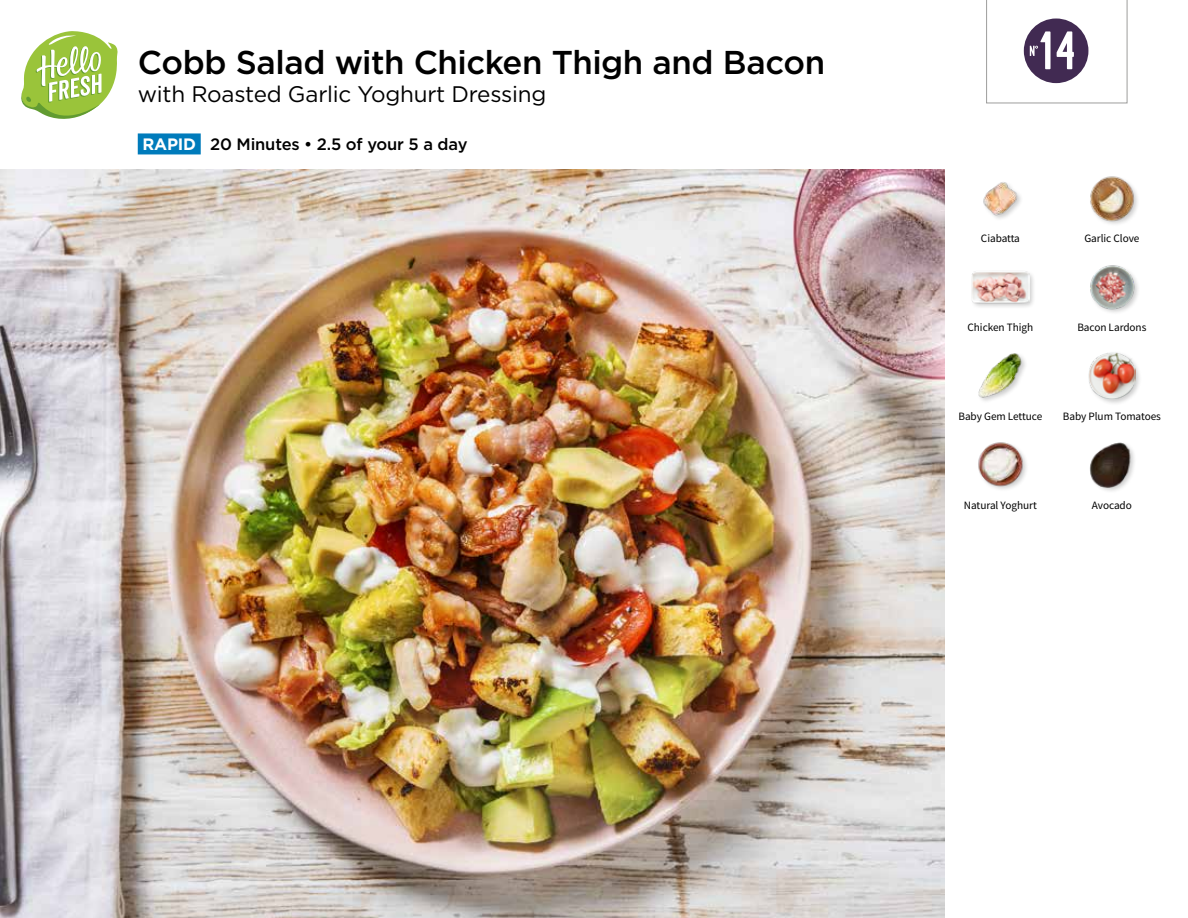
<style>
.page{position:relative;width:1188px;height:918px;background:#fff}
.page>*{position:absolute;margin:0;border:0;box-sizing:border-box;transform-origin:0 0}
.t1{font:54px "Kapra";color:#fff}
.t2{font:500 33px "Gotham";letter-spacing:-.015em;color:#000}
.t3{font:22.5px "Gotham";letter-spacing:-.01em;color:#000}
.t4{font:500 16.5px "Gotham";letter-spacing:-.01em;color:#000}
.t5{font:11.25px "Source Sans Pro";letter-spacing:-.005em;color:#000}
.s1{font-weight:700;color:#fff}
</style>
<div class="page">
<div style="left:138px;top:133px;width:63px;height:21px;background:#007bbb"></div>
<svg style="left:21px;top:31px;width:97px;height:88px"></svg>
<img style="left:0;top:170px;width:945px;height:748px">
<img style="left:978px;top:353px;width:47px;height:48px">
<img style="left:978px;top:442px;width:49px;height:48px">
<div style="left:1090px;top:441px;width:47px;height:53px;background:#000;opacity:.2"></div>
<img style="left:1090px;top:441px;width:46px;height:47px">
<div style="left:1087px;top:351px;width:56px;height:55px;background:#000;opacity:.2"></div>
<img style="left:1089px;top:352px;width:46px;height:47px">
<img style="left:983px;top:182px;width:38px;height:37px">
<div style="left:970px;top:270px;width:66px;height:40px;background:#000;opacity:.2"></div>
<img style="left:972px;top:270px;width:57px;height:40px">
<img style="left:1090px;top:265px;width:48px;height:48px">
<img style="left:1090px;top:176px;width:48px;height:48px">
<svg style="left:986px;top:0;width:141px;height:104px"></svg>
<h2 class="t2" style="left:138px;top:41px;width:689px">Cobb Salad with Chicken Thigh and Bacon</h2>
<h3 class="t3" style="left:138px;top:82px;width:410px">with Roasted Garlic Yoghurt Dressing</h3>
<h3 class="t4" style="left:142px;top:133px;width:327px"><span class="s1">RAPID</span> 20 Minutes • 2.5 of your 5 a day</h3>
<h1 class="t1" style="left:1040px;top:19px;width:37px">14</h1>
<p class="t5" style="left:981px;top:231px;width:40px">Ciabatta</p>
<p class="t5" style="left:1084px;top:231px;width:57px">Garlic Clove</p>
<p class="t5" style="left:968px;top:320px;width:67px">Chicken Thigh</p>
<p class="t5" style="left:1077px;top:320px;width:71px">Bacon Lardons</p>
<p class="t5" style="left:958px;top:409px;width:85px">Baby Gem Lettuce</p>
<p class="t5" style="left:1063px;top:409px;width:100px">Baby Plum Tomatoes</p>
<p class="t5" style="left:964px;top:498px;width:74px">Natural Yoghurt</p>
<p class="t5" style="left:1092px;top:498px;width:42px">Avocado</p>
</div>
